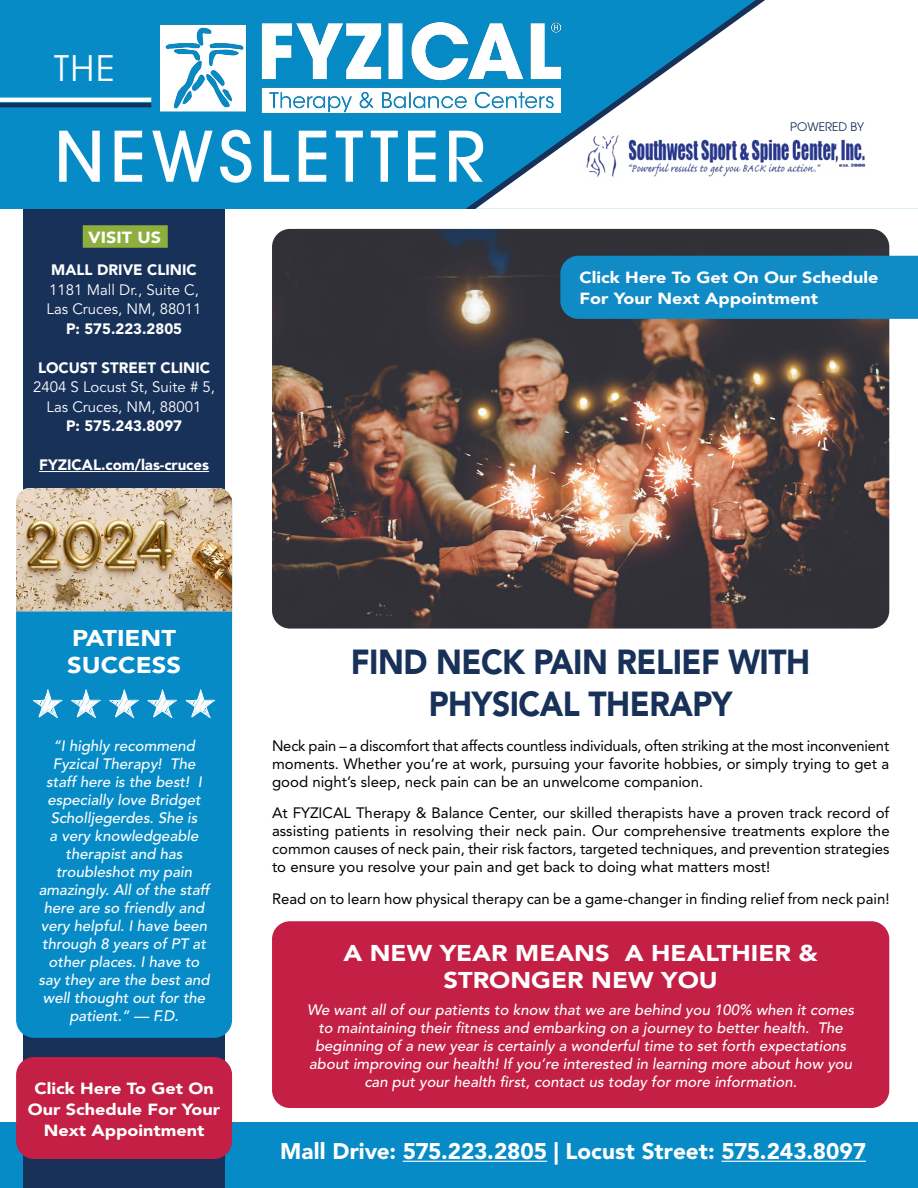
<style>
.page{position:relative;width:918px;height:1188px;background:#fff}
.page>*{position:absolute;margin:0;border:0;box-sizing:border-box;transform-origin:0 0}
.t1{font:500 69px "ITC Avant Garde Pro";letter-spacing:.075em;color:#fff}
.t2{font:34.95px "ITC Avant Garde Pro";color:#fff}
.t3{font:900 34.5px/41.4px "Avenir LT Std";letter-spacing:-.015em;color:#183159;text-align:center;scale:.92 1}
.t4{font:900 22.65px/27px "Avenir LT Std";color:#fff;scale:1.12 1}
.t5{font:900 22.5px "Avenir LT Std";color:#fff}
.t6{font:900 16.05px/21px "Avenir LT Std";color:#fff;text-align:center;scale:1.12 1}
.t7{font:italic 500 15px/18px "Avenir LT Std";color:#fff;text-align:center}
.t8{font:15px/18px "Avenir LT Std";color:#000;text-align:justify}
.t9{font:900 15px "Avenir LT Std";color:#fff}
.t10{font:15px/19.5px "Avenir LT Std";color:#fff}
.t11{font:11.85px "ITC Avant Garde Pro";color:#183159}
</style>
<div class="page">
<div style="left:0;top:1122px;width:918px;height:66px;background:#078bc7"></div>
<div style="left:23px;top:209px;width:202px;height:979px;background:#183159"></div>
<img style="left:272px;top:229px;width:617px;height:400px">
<hr style="left:403px;top:1161px;width:144px;height:1px;background:#fff">
<hr style="left:722px;top:1161px;width:144px;height:1px;background:#fff">
<div style="left:16px;top:488px;width:216px;height:550px;background:#078bc7;border-radius:18px"></div>
<img style="left:16px;top:488px;width:216px;height:123px">
<hr style="left:39px;top:471px;width:170px;height:1px;background:#fff">
<div style="left:83px;top:225px;width:85px;height:23px;background:#8eae3e"></div>
<div style="left:0;top:0;width:918px;height:209px;background:#078bc7"></div>
<svg style="left:387px;top:0;width:531px;height:209px"></svg>
<img style="left:161px;top:22px;width:399px;height:90px">
<svg style="left:0;top:98px;width:151px;height:4px"></svg>
<hr style="left:0;top:103px;width:151px;height:4px;background:#183159">
<div style="left:16px;top:1057px;width:216px;height:102px;background:#c41f44;border-radius:18px"></div>
<svg style="left:33px;top:689px;width:29px;height:29px"></svg>
<svg style="left:71px;top:689px;width:30px;height:29px"></svg>
<svg style="left:109px;top:689px;width:30px;height:29px"></svg>
<svg style="left:147px;top:689px;width:30px;height:29px"></svg>
<svg style="left:185px;top:689px;width:30px;height:29px"></svg>
<div style="left:560px;top:256px;width:358px;height:63px;background:#108bc6"></div>
<div style="left:272px;top:921px;width:617px;height:187px;background:#c41f44;border-radius:18px"></div>
<h2 class="t2" style="left:54px;top:47px;width:62px">THE</h2>
<h1 class="t1" style="left:54px;top:112px;width:433px">NEWSLETTER</h1>
<p class="t6" style="left:88px;top:226px;width:67px">VISIT US</p>
<p class="t9" style="left:51px;top:261px;width:147px">MALL DRIVE CLINIC</p>
<p class="t10" style="left:47px;top:280px;width:157px">1181 Mall Dr., Suite C,<br>Las Cruces, NM, 88011</p>
<p class="t9" style="left:66px;top:319px;width:118px">P: 575.223.2805</p>
<p class="t9" style="left:38px;top:358px;width:174px">LOCUST STREET CLINIC</p>
<p class="t10" style="left:33px;top:378px;width:183px;text-align:center">2404 S Locust St, Suite # 5,<br>Las Cruces, NM, 88001</p>
<p class="t9" style="left:66px;top:417px;width:118px">P: 575.243.8097</p>
<p class="t9" style="left:39px;top:456px;width:171px">FYZICAL.com/las-cruces</p>
<p class="t11" style="left:790px;top:119px;width:75px">POWERED BY</p>
<p class="t6" style="left:580px;top:267px;width:268px;text-align:left">Click Here To Get On Our Schedule<br>For Your Next Appointment</p>
<h3 class="t4" style="left:67px;top:624px;width:103px">PATIENT<br>SUCCESS</h3>
<p class="t7" style="left:39px;top:737px;width:173px">“I highly recommend<br>Fyzical Therapy! The staff here is the best! I especially love Bridget<br>Scholljegerdes. She is<br>a very knowledgeable therapist and has troubleshot my pain amazingly. All of the staff here are so friendly and very helpful. I have been through 8 years of PT at other places. I have to say they are the best and well thought out for the patient.” — F.D.</p>
<p class="t6" style="left:28px;top:1078px;width:173px">Click Here To Get On<br>Our Schedule For Your<br>Next Appointment</p>
<h3 class="t3" style="left:351px;top:641px;width:501px">FIND NECK PAIN RELIEF WITH<br>PHYSICAL THERAPY</h3>
<p class="t8" style="left:272px;top:737px;width:619px">Neck pain – a discomfort that affects countless individuals, often striking at the most inconvenient moments. Whether you’re at work, pursuing your favorite hobbies, or simply trying to get a good night’s sleep, neck pain can be an unwelcome companion.</p>
<p class="t8" style="left:272px;top:804px;width:619px">At FYZICAL Therapy &amp; Balance Center, our skilled therapists have a proven track record of assisting patients in resolving their neck pain. Our comprehensive treatments explore the common causes of neck pain, their risk factors, targeted techniques, and prevention strategies to ensure you resolve your pain and get back to doing what matters most!</p>
<p class="t8" style="left:272px;top:890px;width:619px">Read on to learn how physical therapy can be a game-changer in finding relief from neck pain!</p>
<h3 class="t4" style="left:343px;top:940px;width:425px;text-align:center">A NEW YEAR MEANS A HEALTHIER &amp;<br>STRONGER NEW YOU</h3>
<p class="t7" style="left:307px;top:1002px;width:548px">We want all of our patients to know that we are behind you 100% when it comes to maintaining their fitness and embarking on a journey to better health. The beginning of a new year is certainly a wonderful time to set forth expectations about improving our health! If you’re interested in learning more about how you can put your health first, contact us today for more information.</p>
<h3 class="t5" style="left:280px;top:1138px;width:587px">Mall Drive: 575.223.2805 | Locust Street: 575.243.8097</h3>
</div>
